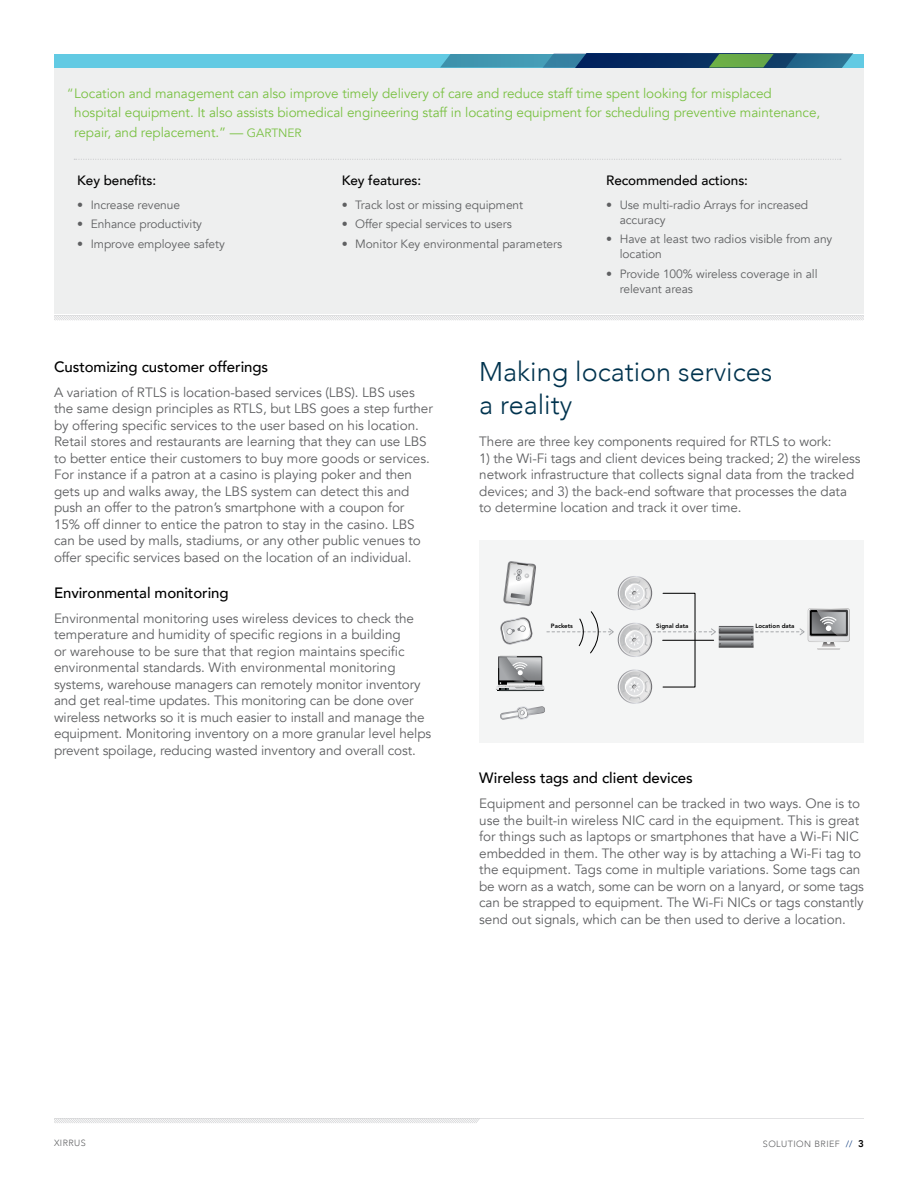
<style>
.page{position:relative;width:918px;height:1188px;background:#fff}
.page>*{position:absolute;margin:0;border:0;box-sizing:border-box;transform-origin:0 0}
.t1{font:300 27px/33px "Avenir LT Com";color:#00334e}
.t2{font:500 15px "Avenir LT Com";letter-spacing:-.005em;color:#000}
.t3{font:13.5px/16.5px "Avenir LT Com";letter-spacing:-.005em;color:#5f6062}
.t4{font:13.5px/19.5px "Avenir LT Com";letter-spacing:-.005em;color:#7ac143}
.t5{font:500 13.5px "Avenir LT Com";letter-spacing:-.005em;color:#000}
.t6{font:12px/15px "Avenir LT Com";letter-spacing:-.005em;color:#5f6062}
.t7{font:11.25px "Avenir";color:#000}
.t8{font:300 9px "Avenir LT Com";letter-spacing:.05em;color:#5f6062}
.t9{font:800 6.15px "Avenir";color:#000}
.s1{font-weight:300}
.s2{font-size:12px}
.s3{color:#06357a}
.s4{font-weight:800;font-size:9.75px;color:#000}
</style>
<div class="page">
<div style="left:54px;top:67px;width:810px;height:247px;background:#eeefef"></div>
<svg style="left:54px;top:315px;width:810px;height:5px"></svg>
<div style="left:54px;top:54px;width:810px;height:13px;background:#62cae3"></div>
<svg style="left:441px;top:54px;width:412px;height:13px;background:#2c6a7f"></svg>
<svg style="left:74px;top:159px;width:767px;height:1px"></svg>
<div style="left:479px;top:540px;width:385px;height:202px;background:#f4f5f5"></div>
<svg style="left:496px;top:561px;width:354px;height:159px"></svg>
<svg style="left:54px;top:1118px;width:810px;height:5px"></svg>
<p class="t4" style="left:74px;top:84px;width:747px;text-indent:-7px"><span class="s1">“</span>Location and management can also improve timely delivery of care and reduce staff time spent looking for misplaced hospital equipment. It also assists biomedical engineering staff in locating equipment for scheduling preventive maintenance, repair, and replacement.” — <span class="s2">Gartner</span></p>
<p class="t5" style="left:77px;top:173px;width:81px">Key benefits:</p>
<p class="t6" style="left:77px;top:198px;width:104px">• I ncrease revenue</p>
<p class="t6" style="left:77px;top:217px;width:126px">• Enhance productivity</p>
<p class="t6" style="left:77px;top:236px;width:149px">• I mprove employee safety</p>
<p class="t5" style="left:342px;top:173px;width:81px">Key features:</p>
<p class="t6" style="left:342px;top:198px;width:183px">• Track lost or missing equipment</p>
<p class="t6" style="left:342px;top:217px;width:172px">• Offer special services to users</p>
<p class="t6" style="left:342px;top:236px;width:222px">• Monitor Key environmental parameters</p>
<p class="t5" style="left:606px;top:173px;width:143px">Recommended actions:</p>
<p class="t6" style="left:620px;top:198px;width:190px;text-indent:-14px">• Use multi-radio Arrays for increased accuracy</p>
<p class="t6" style="left:620px;top:232px;width:214px;text-indent:-14px">• Have at least two radios visible from any location</p>
<p class="t6" style="left:620px;top:266px;width:199px;text-indent:-14px">• Provide 100% wireless coverage in all relevant areas</p>
<p class="t2" style="left:54px;top:358px;width:216px">Customizing customer offerings</p>
<p class="t3" style="left:54px;top:384px;width:380px">A variation of RTLS is location-based services (LBS). LBS uses the same design principles as RTLS, but LBS goes a step further by offering specific services to the user based on his location.<br>Retail stores and restaurants are learning that they can use LBS to better entice their customers to buy more goods or services.<br>For instance if a patron at a casino is playing poker and then gets up and walks away, the LBS system can detect this and push an offer to the patron’s smartphone with a coupon for 15% off dinner to entice the patron to stay in the casino. LBS can be used by malls, stadiums, or any other public venues to offer specific services based on the location of an individual.</p>
<p class="t2" style="left:54px;top:583px;width:176px">Environmental monitoring</p>
<p class="t3" style="left:54px;top:610px;width:379px">Environmental monitoring uses wireless devices to check the temperature and humidity of specific regions in a building<br>or warehouse to be sure that that region maintains specific environmental standards. With environmental monitoring systems, warehouse managers can remotely monitor inventory and get real-time updates. This monitoring can be done over wireless networks so it is much easier to install and manage the equipment. Monitoring inventory on a more granular level helps prevent spoilage, reducing wasted inventory and overall cost.</p>
<h1 class="t1" style="left:479px;top:355px;width:295px">Making location services a reality</h1>
<p class="t3" style="left:479px;top:434px;width:354px">There are three key components required for RTLS to work:</p>
<p class="t3" style="left:479px;top:450px;width:383px">1) the Wi-Fi tags and client devices being tracked; 2) the wireless network infrastructure that collects signal data from the tracked devices; and 3) the back-end software that processes the data to determine location and track it over time.</p>
<p class="t7" style="left:616px;top:485px;width:105px">Locationing Image 3</p>
<p class="t9" style="left:551px;top:622px;width:23px">Packets</p>
<p class="t9" style="left:755px;top:622px;width:41px">Location data</p>
<p class="t9" style="left:656px;top:622px;width:34px">Signal data</p>
<p class="t2" style="left:479px;top:769px;width:215px">Wireless tags and client devices</p>
<p class="t3" style="left:479px;top:795px;width:386px">Equipment and personnel can be tracked in two ways. One is to use the built-in wireless NI C card in the equipment. This is great for things such as laptops or smartphones that have a Wi-Fi NI C embedded in them. The other way is by attaching a Wi-Fi tag to the equipment. Tags come in multiple variations. Some tags can be worn as a watch, some can be worn on a lanyard, or some tags can be strapped to equipment. The Wi-Fi NI Cs or tags constantly send out signals, which can be then used to derive a location.</p>
<p class="t8" style="left:54px;top:1138px;width:33px">XIRRUS</p>
<p class="t8" style="left:763px;top:1138px;width:103px">SOLUTION BRIEF <span class="s3">//</span> <span class="s4">3</span></p>
</div>
